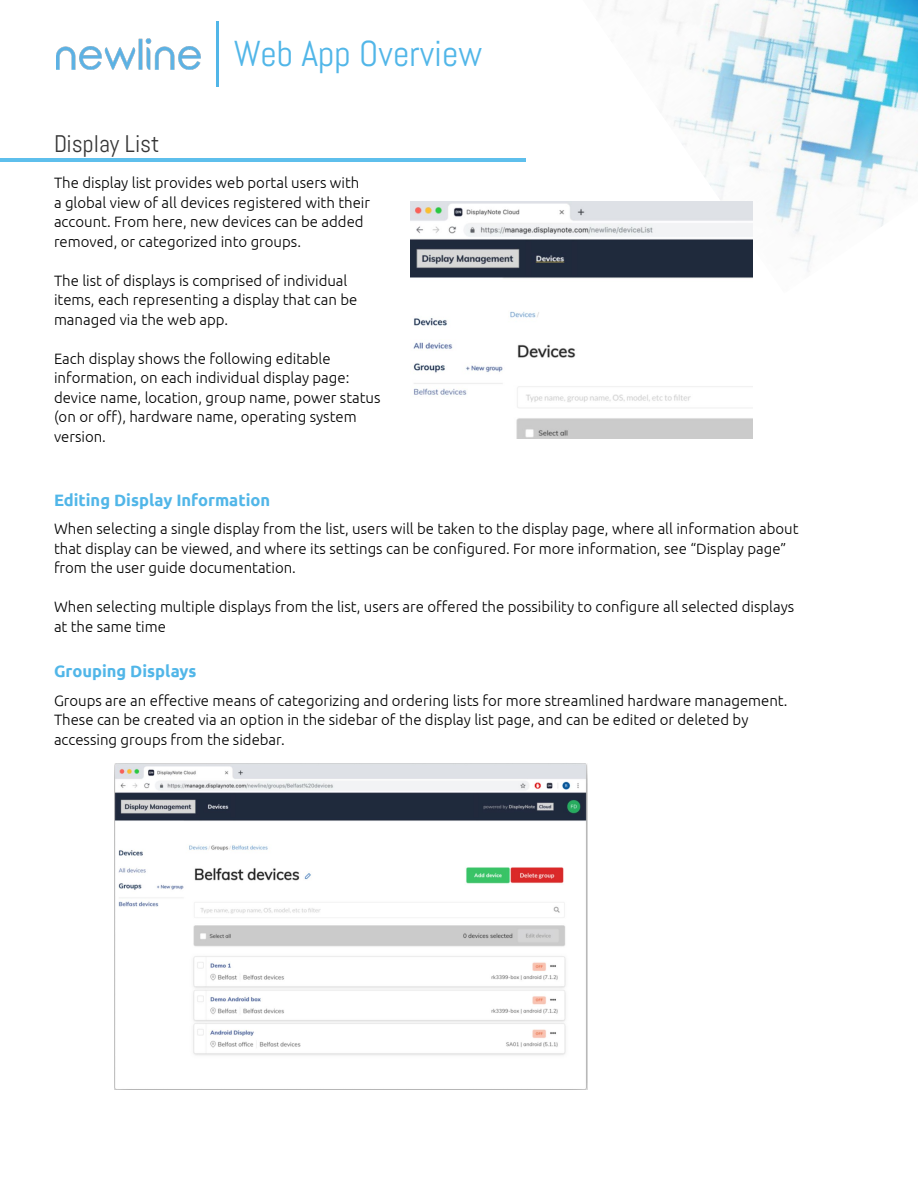
<style>
.page{position:relative;width:918px;height:1188px;background:#fff}
.page>*{position:absolute;margin:0;border:0;box-sizing:border-box;transform-origin:0 0}
.t1{font:36px "Abel";color:#51b6e8}
.t2{font:24px "Abel";color:#363636}
.t3{font:700 16.5px "Ubuntu";color:#51b6e8}
.t4{font:300 15px/19.5px "Ubuntu";color:#000}
</style>
<div class="page">
<img style="left:614px;top:0;width:304px;height:278px">
<img style="left:56px;top:38px;width:145px;height:32px">
<hr style="left:0;top:159px;width:525px;height:3px;background:#5ebfec">
<hr style="left:217px;top:21px;width:2px;height:66px;background:#51b6e8">
<img style="left:411px;top:201px;width:341px;height:237px">
<img style="left:114px;top:764px;width:474px;height:326px">
<h2 class="t2" style="left:54px;top:129px;width:107px">Display List</h2>
<h1 class="t1" style="left:234px;top:30px;width:250px">Web App Overview</h1>
<p class="t4" style="left:54px;top:173px;width:318px">The display list provides web portal users with a global view of all devices registered with their account. From here, new devices can be added removed, or categorized into groups.</p>
<p class="t4" style="left:54px;top:270px;width:305px">The list of displays is comprised of individual items, each representing a display that can be managed via the web app.</p>
<p class="t4" style="left:54px;top:348px;width:328px">Each display shows the following editable information, on each individual display page: device name, location, group name, power status (on or off), hardware name, operating system version.</p>
<p class="t3" style="left:54px;top:490px;width:218px">Editing Display Information</p>
<p class="t4" style="left:54px;top:519px;width:746px">When selecting a single display from the list, users will be taken to the display page, where all information about that display can be viewed, and where its settings can be configured. For more information, see “Display page” from the user guide documentation.</p>
<p class="t4" style="left:54px;top:597px;width:742px">When selecting multiple displays from the list, users are offered the possibility to configure all selected displays at the same time</p>
<p class="t3" style="left:54px;top:661px;width:144px">Grouping Displays</p>
<p class="t4" style="left:54px;top:690px;width:735px">Groups are an effective means of categorizing and ordering lists for more streamlined hardware management.<br>These can be created via an option in the sidebar of the display list page, and can be edited or deleted by accessing groups from the sidebar.</p>
</div>
